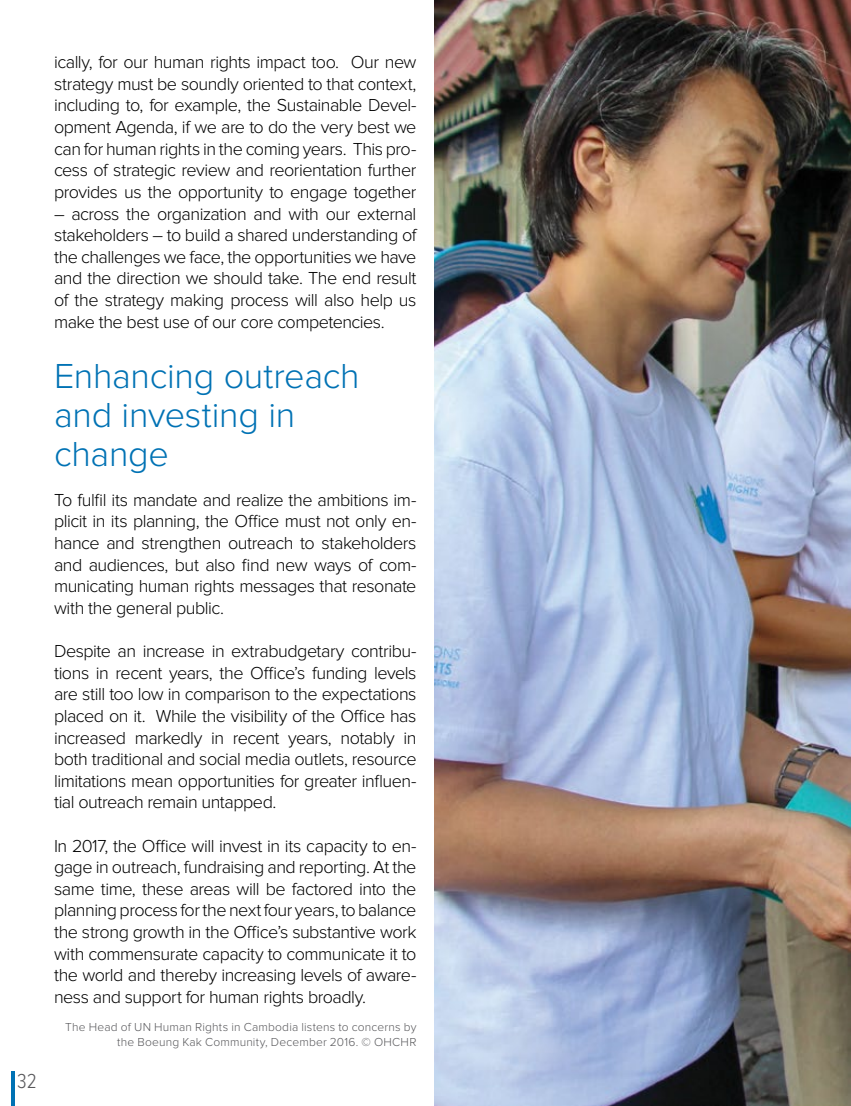
<style>
.page{position:relative;width:851px;height:1106px;background:#fff}
.page>*{position:absolute;margin:0;border:0;box-sizing:border-box;transform-origin:0 0}
.t1{font:300 36px/39px "Proxima Nova";letter-spacing:-.01em;color:#0072b4}
.t2{font:300 21px "Proxima Nova Cond";color:#58585b}
.t3{font:300 18px/21.6px "Proxima Nova";letter-spacing:-.03em;color:#000;text-align:justify}
.t4{font:300 12px/14.4px "Proxima Nova";letter-spacing:.015em;color:#58585b;text-align:right}
</style>
<div class="page">
<hr style="left:11px;top:1071px;width:4px;height:35px;background:#0072b4">
<img style="left:434px;top:0;width:416px;height:1106px">
<p class="t2" style="left:17px;top:1069px;width:21px">32</p>
<p class="t3" style="left:54px;top:52px;width:364px">ically, for our human rights impact too. Our new strategy must be soundly oriented to that context, including to, for example, the Sustainable Devel&shy;opment Agenda, if we are to do the very best we can for human rights in the coming years. This pro&shy;cess of strategic review and reorientation further provides us the opportunity to engage together</p>
<p class="t3" style="left:54px;top:203px;width:364px">– across the organization and with our external stakeholders – to build a shared understanding of the challenges we face, the opportunities we have and the direction we should take. The end result of the strategy making process will also help us make the best use of our core competencies.</p>
<h1 class="t1" style="left:54px;top:357px;width:307px">Enhancing outreach and investing in change</h1>
<p class="t3" style="left:54px;top:489px;width:364px">To fulfil its mandate and realize the ambitions im&shy;plicit in its planning, the Office must not only en&shy;hance and strengthen outreach to stakeholders and audiences, but also find new ways of com&shy;municating human rights messages that resonate with the general public.</p>
<p class="t3" style="left:54px;top:640px;width:364px">Despite an increase in extrabudgetary contribu&shy;tions in recent years, the Office’s funding levels are still too low in comparison to the expectations placed on it. While the visibility of the Office has increased markedly in recent years, notably in both traditional and social media outlets, resource limitations mean opportunities for greater influen&shy;tial outreach remain untapped.</p>
<p class="t3" style="left:54px;top:835px;width:364px">In 2017, the Office will invest in its capacity to en&shy;gage in outreach, fundraising and reporting. At the same time, these areas will be factored into the planning process for the next four years, to balance the strong growth in the Office’s substantive work with commensurate capacity to communicate it to the world and thereby increasing levels of aware&shy;ness and support for human rights broadly.</p>
<p class="t4" style="left:65px;top:1020px;width:352px">The Head of UN Human Rights in Cambodia listens to concerns by the Boeung Kak Community, December 2016. © OHCHR</p>
</div>
